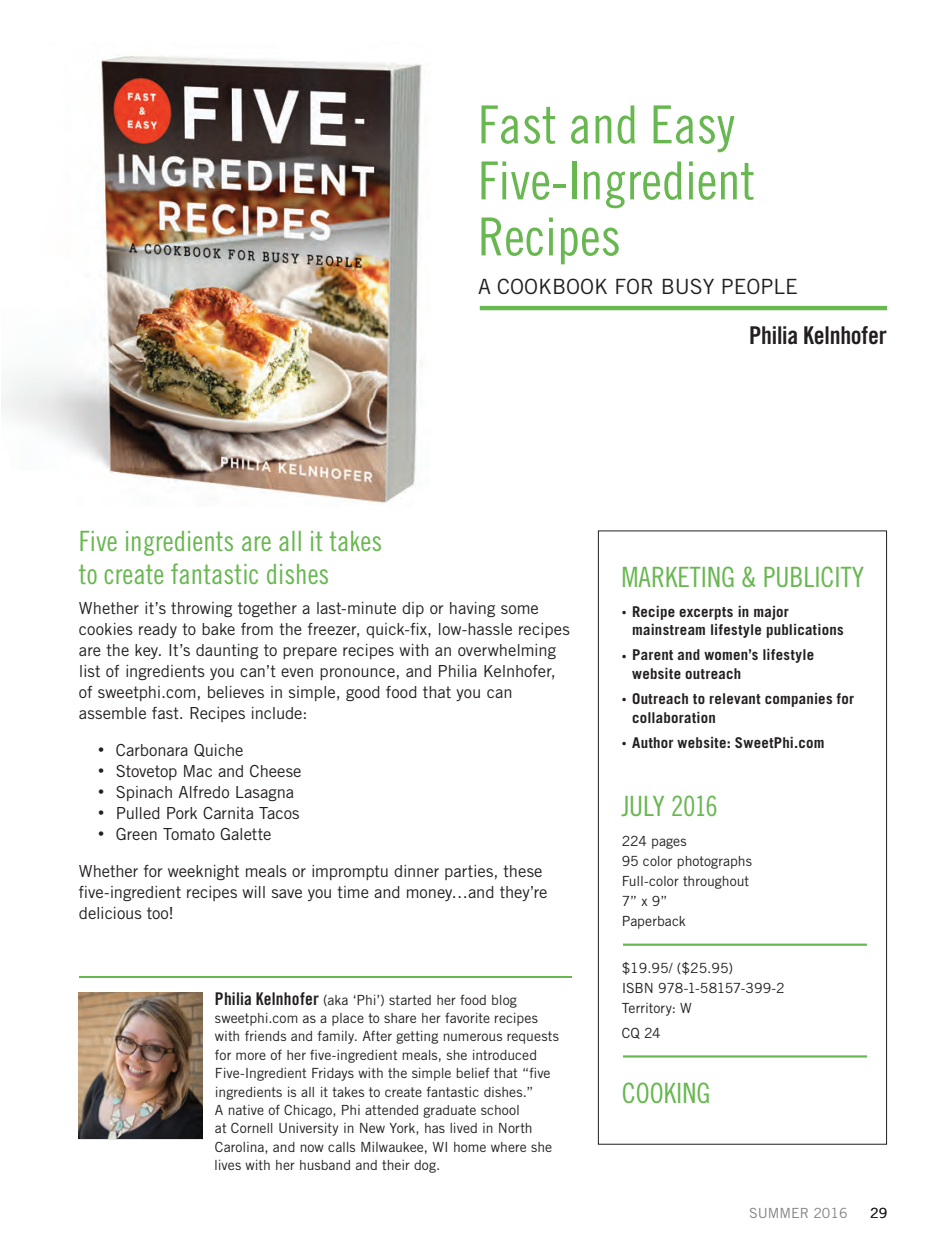
<style>
.page{position:relative;width:945px;height:1260px;background:#fff}
.page>*{position:absolute;margin:0;border:0;box-sizing:border-box;transform-origin:0 0}
.t1{font:52.5px/56px "Trade Gothic LT Std Cn 18";color:#68b751}
.t2{font:28px/33.6px "Trade Gothic LT Std Cn 18";color:#68b751}
.t3{font:28px "Trade Gothic LT Std Cn 18";letter-spacing:-.03em;color:#68b751}
.t4{font:24.5px "Trade Gothic LT Std Bd Cn 20";letter-spacing:-.01em;color:#231f20}
.t5{font:21px "Trade Gothic LT Std";color:#231f20}
.t6{font:16.62px/21px "Trade Gothic LT Std";letter-spacing:-.005em;color:#231f20}
.t7{font:700 14.88px/18.4px "Trade Gothic LT Std";letter-spacing:.015em;color:#231f20}
.t8{font:14px/18.4px "Trade Gothic LT Std";color:#231f20}
.t9{font:14px "Trade Gothic LT Std";color:#808285}
.s1{font-size:12.25px}
.s2{font-family:"Trade Gothic LT Std Bd Cn 20";font-size:17.5px}
.s3{font-size:9.62px}
</style>
<div class="page">
<div style="left:598px;top:530px;width:289px;height:614px;border:1px solid #231f20"></div>
<img style="left:2px;top:55px;width:421px;height:450px">
<hr style="left:79px;top:976px;width:492px;height:2px;background:#68b751">
<img style="left:78px;top:992px;width:124px;height:146px">
<hr style="left:480px;top:306px;width:407px;height:4px;background:#68b751">
<hr style="left:623px;top:943px;width:244px;height:2px;background:#68b751">
<hr style="left:623px;top:1055px;width:244px;height:2px;background:#68b751">
<h1 class="t1" style="left:478px;top:96px;width:278px">Fast and Easy<br>Five-Ingredient<br>Recipes</h1>
<h3 class="t5" style="left:478px;top:274px;width:321px">A COOKBOOK FOR BUSY PEOPLE</h3>
<h3 class="t4" style="left:749px;top:320px;width:139px">Philia Kelnhofer</h3>
<h2 class="t2" style="left:79px;top:524px;width:305px">Five ingredients are all it takes to create fantastic dishes</h2>
<p class="t6" style="left:79px;top:597px;width:492px">Whether it’s throwing together a last-minute dip or having some cookies ready to bake from the freezer, quick-fix, low-hassle recipes are the key. It’s daunting to prepare recipes with an overwhelming list of ingredients you can’t even pronounce, and Philia Kelnhofer, of sweetphi.com, believes in simple, good food that you can assemble fast. Recipes include:</p>
<p class="t6" style="left:98px;top:739px;width:147px"><span class="s1">•</span> Carbonara Quiche</p>
<p class="t6" style="left:98px;top:760px;width:205px"><span class="s1">•</span> Stovetop Mac and Cheese</p>
<p class="t6" style="left:98px;top:781px;width:197px"><span class="s1">•</span> Spinach Alfredo Lasagna</p>
<p class="t6" style="left:98px;top:802px;width:203px"><span class="s1">•</span> Pulled Pork Carnita Tacos</p>
<p class="t6" style="left:98px;top:823px;width:175px"><span class="s1">•</span> Green Tomato Galette</p>
<p class="t6" style="left:79px;top:860px;width:470px">Whether for weeknight meals or impromptu dinner parties, these five-ingredient recipes will save you time and money…and they’re delicious too!</p>
<p class="t8" style="left:214px;top:990px;width:346px"><span class="s2">Philia Kelnhofer</span> (aka ‘Phi’) started her food blog sweetphi.com as a place to share her favorite recipes with friends and family. After getting numerous requests for more of her five-ingredient meals, she introduced Five-Ingredient Fridays with the simple belief that “five ingredients is all it takes to create fantastic dishes.”<br>A native of Chicago, Phi attended graduate school<br>at Cornell University in New York, has lived in North Carolina, and now calls Milwaukee, WI home where she lives with her husband and their dog.</p>
<h2 class="t2" style="left:621px;top:560px;width:244px">MARKETING &amp; PUBLICITY</h2>
<p class="t7" style="left:632px;top:602px;width:213px;text-indent:-10px"><span class="s3">•</span> Recipe excerpts in major mainstream lifestyle publications</p>
<p class="t7" style="left:632px;top:646px;width:184px;text-indent:-10px"><span class="s3">•</span> Parent and women’s lifestyle website outreach</p>
<p class="t7" style="left:632px;top:689px;width:223px;text-indent:-10px"><span class="s3">•</span> Outreach to relevant companies for collaboration</p>
<p class="t7" style="left:621px;top:733px;width:204px"><span class="s3">•</span> Author website: SweetPhi.com</p>
<h2 class="t3" style="left:621px;top:789px;width:98px">JULY 2016</h2>
<p class="t8" style="left:621px;top:831px;width:132px;line-height:20.1px">224 pages<br>95 color photographs<br>Full-color throughout<br>7” x 9”<br>Paperback</p>
<p class="t8" style="left:621px;top:957px;width:164px;line-height:20.1px">$19.95/ ($25.95)<br>ISBN 978-1-58157-399-2<br>Territory: W</p>
<p class="t8" style="left:621px;top:1024px;width:41px">CQ 24</p>
<h2 class="t2" style="left:621px;top:1075px;width:90px">COOKING</h2>
<p class="t9" style="left:749px;top:1204px;width:100px">SUMMER 2016</p>
<p class="t8" style="left:870px;top:1203px;width:19px">29</p>
</div>
